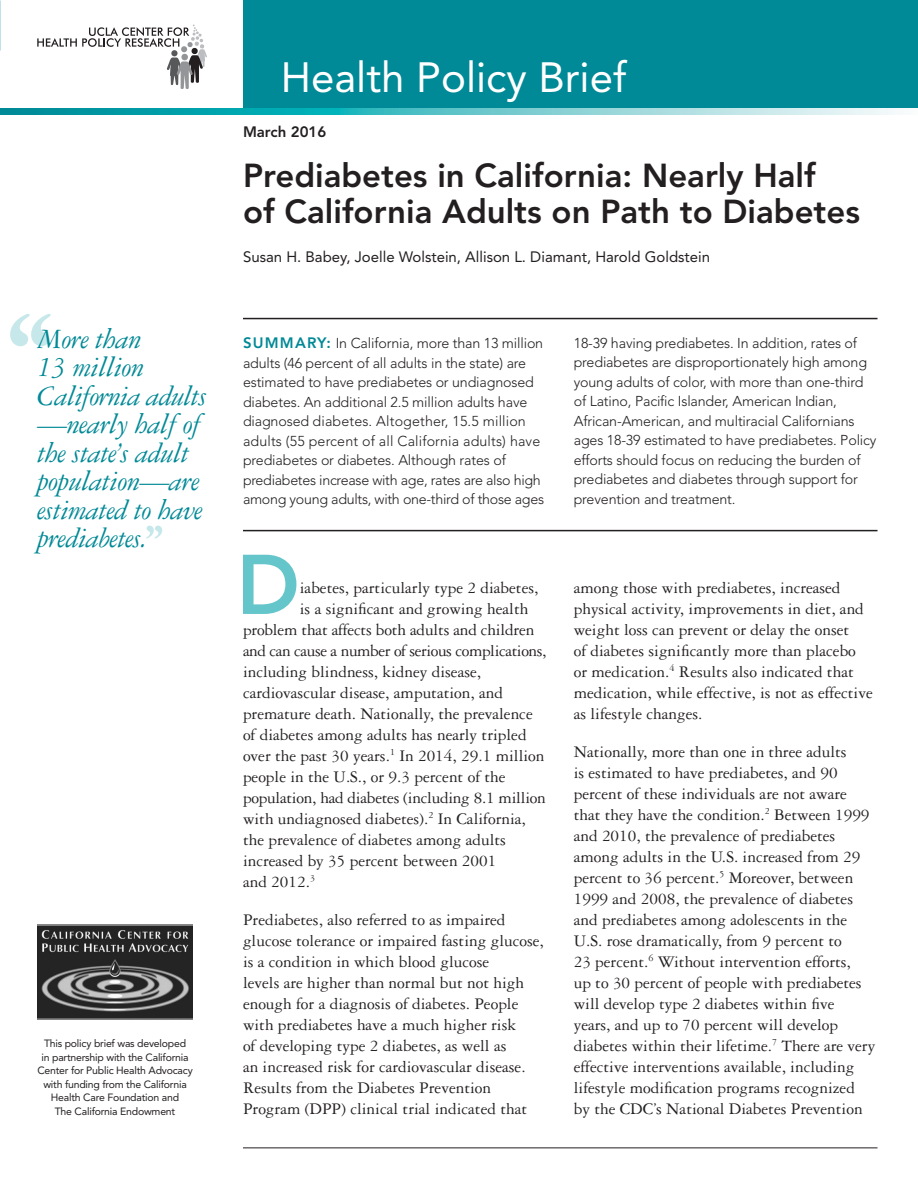
<style>
.page{position:relative;width:918px;height:1188px;background:#fff}
.page>*{position:absolute;margin:0;border:0;box-sizing:border-box;transform-origin:0 0}
.t1{font:700 150px "Garamond Three";color:#c7e8ea}
.Intro_Paragraph_2{font:800 83.55px "Avenir";color:#64c5ca}
.t2{font:700 60px "Garamond Three";color:#c7e8ea}
.t3{font:42px "Avenir";color:#fff}
.Main_Title{font:800 33px/36px "Avenir";color:#231f20}
.Pull-Quotes{font:italic 30px/28.5px "Garamond Three";letter-spacing:-.02em;color:#008996}
.Text_2{font:17.25px/21px "Garamond Three";color:#231f20}
.Intro_Paragraph_2-2{font:17.25px "Garamond Three";color:#231f20}
.Intro_Paragraph_2-3{font:17.25px "Garamond Three";letter-spacing:-.025em;color:#231f20}
.Author_Names{font:15px "Avenir";color:#231f20}
.Publication_Date{font:800 15px "Avenir";color:#231f20}
.Summary_Text{font:300 14.25px/19.5px "Avenir";letter-spacing:-.01em;color:#231f20}
.Table_Headings{font:10.5px/13.5px "Avenir";letter-spacing:-.02em;color:#231f20;text-align:center}
.s1{font-weight:800;font-size:15px;color:#008996}
</style>
<div class="page">
<div style="left:243px;top:0;width:675px;height:108px;background:#008996"></div>
<svg style="left:0;top:108px;width:895px;height:7px"></svg>
<svg style="left:37px;top:24px;width:170px;height:65px"></svg>
<hr style="left:243px;top:1148px;width:635px;height:1px;background:#231f20">
<hr style="left:243px;top:318px;width:635px;height:1px;background:#231f20">
<hr style="left:243px;top:530px;width:635px;height:1px;background:#231f20">
<img style="left:37px;top:925px;width:156px;height:94px">
<p class="t1" style="left:3px;top:279px;width:56px">‘‘</p>
<p class="Pull-Quotes" style="left:37px;top:325px;width:171px">More than<br>13 million<br>California adults —nearly half of the state’s adult population—are estimated to have prediabetes.</p>
<p class="t2" style="left:143px;top:512px;width:23px">’’</p>
<p class="Table_Headings" style="left:37px;top:1037px;width:157px">This policy brief was developed<br>in partnership with the California<br>Center for Public Health Advocacy with funding from the California<br>Health Care Foundation and<br>The California Endowment</p>
<p class="t3" style="left:281px;top:54px;width:347px">Health Policy Brief</p>
<p class="Publication_Date" style="left:243px;top:123px;width:85px">March 2016</p>
<p class="Main_Title" style="left:243px;top:158px;width:619px">Prediabetes in California: Nearly Half<br>of California Adults on Path to Diabetes</p>
<p class="Author_Names" style="left:243px;top:248px;width:469px">Susan H. Babey, Joelle Wolstein, Allison L. Diamant, Harold Goldstein</p>
<p class="Summary_Text" style="left:243px;top:333px;width:303px"><span class="s1">SUMMARY:</span> In California, more than 13 million adults (46 percent of all adults in the state) are estimated to have prediabetes or undiagnosed diabetes. An additional 2.5 million adults have diagnosed diabetes. Altogether, 15.5 million adults (55 percent of all California adults) have prediabetes or diabetes. Although rates of prediabetes increase with age, rates are also high among young adults, with one-third of those ages</p>
<p class="Summary_Text" style="left:574px;top:333px;width:304px">18-39 having prediabetes. In addition, rates of prediabetes are disproportionately high among young adults of color, with more than one-third of Latino, Pacific Islander, American Indian, African-American, and multiracial Californians ages 18-39 estimated to have prediabetes. Policy efforts should focus on reducing the burden of prediabetes and diabetes through support for prevention and treatment.</p>
<p class="Intro_Paragraph_2" style="left:236px;top:535px;width:65px">D</p>
<p class="Intro_Paragraph_2-2" style="left:300px;top:578px;width:240px">iabetes, particularly type 2 diabetes,</p>
<p class="Intro_Paragraph_2-2" style="left:300px;top:599px;width:230px">is a significant and growing health</p>
<p class="Intro_Paragraph_2-2" style="left:243px;top:620px;width:293px">problem that affects both adults and children</p>
<p class="Intro_Paragraph_2-3" style="left:243px;top:641px;width:305px">and can cause a number of serious complications,</p>
<p class="Intro_Paragraph_2-2" style="left:243px;top:662px;width:240px">including blindness, kidney disease,</p>
<p class="Intro_Paragraph_2-2" style="left:243px;top:683px;width:262px">cardiovascular disease, amputation, and</p>
<p class="Intro_Paragraph_2-2" style="left:243px;top:704px;width:291px">premature death. Nationally, the prevalence</p>
<p class="Intro_Paragraph_2-2" style="left:243px;top:725px;width:285px">of diabetes among adults has nearly tripled</p>
<p class="Intro_Paragraph_2-2" style="left:243px;top:746px;width:303px">over the past 30 years.<sup>1</sup> In 2014, 29.1 million</p>
<p class="Intro_Paragraph_2-2" style="left:243px;top:767px;width:264px">people in the U.S., or 9.3 percent of the</p>
<p class="Intro_Paragraph_2-2" style="left:243px;top:788px;width:304px">population, had diabetes (including 8.1 million</p>
<p class="Intro_Paragraph_2-2" style="left:243px;top:809px;width:284px">with undiagnosed diabetes).<sup>2</sup> In California,</p>
<p class="Intro_Paragraph_2-2" style="left:243px;top:830px;width:265px">the prevalence of diabetes among adults</p>
<p class="Intro_Paragraph_2-2" style="left:243px;top:851px;width:255px">increased by 35 percent between 2001</p>
<p class="Intro_Paragraph_2-2" style="left:243px;top:872px;width:74px">and 2012.<sup>3</sup></p>
<p class="Text_2" style="left:243px;top:909px;width:302px">Prediabetes, also referred to as impaired glucose tolerance or impaired fasting glucose, is a condition in which blood glucose<br>levels are higher than normal but not high enough for a diagnosis of diabetes. People with prediabetes have a much higher risk<br>of developing type 2 diabetes, as well as<br>an increased risk for cardiovascular disease.<br>Results from the Diabetes Prevention Program (DPP) clinical trial indicated that</p>
<p class="Text_2" style="left:574px;top:577px;width:301px">among those with prediabetes, increased physical activity, improvements in diet, and weight loss can prevent or delay the onset<br>of diabetes significantly more than placebo or medication.<sup>4</sup> Results also indicated that medication, while effective, is not as effective as lifestyle changes.</p>
<p class="Text_2" style="left:574px;top:741px;width:303px">Nationally, more than one in three adults<br>is estimated to have prediabetes, and 90 percent of these individuals are not aware that they have the condition.<sup>2</sup> Between 1999 and 2010, the prevalence of prediabetes among adults in the U.S. increased from 29 percent to 36 percent.<sup>5</sup> Moreover, between 1999 and 2008, the prevalence of diabetes and prediabetes among adolescents in the U.S. rose dramatically, from 9 percent to<br>23 percent.<sup>6</sup> Without intervention efforts,<br>up to 30 percent of people with prediabetes will develop type 2 diabetes within five years, and up to 70 percent will develop diabetes within their lifetime.<sup>7</sup> There are very effective interventions available, including lifestyle modification programs recognized by the CDC’s National Diabetes Prevention</p>
</div>
